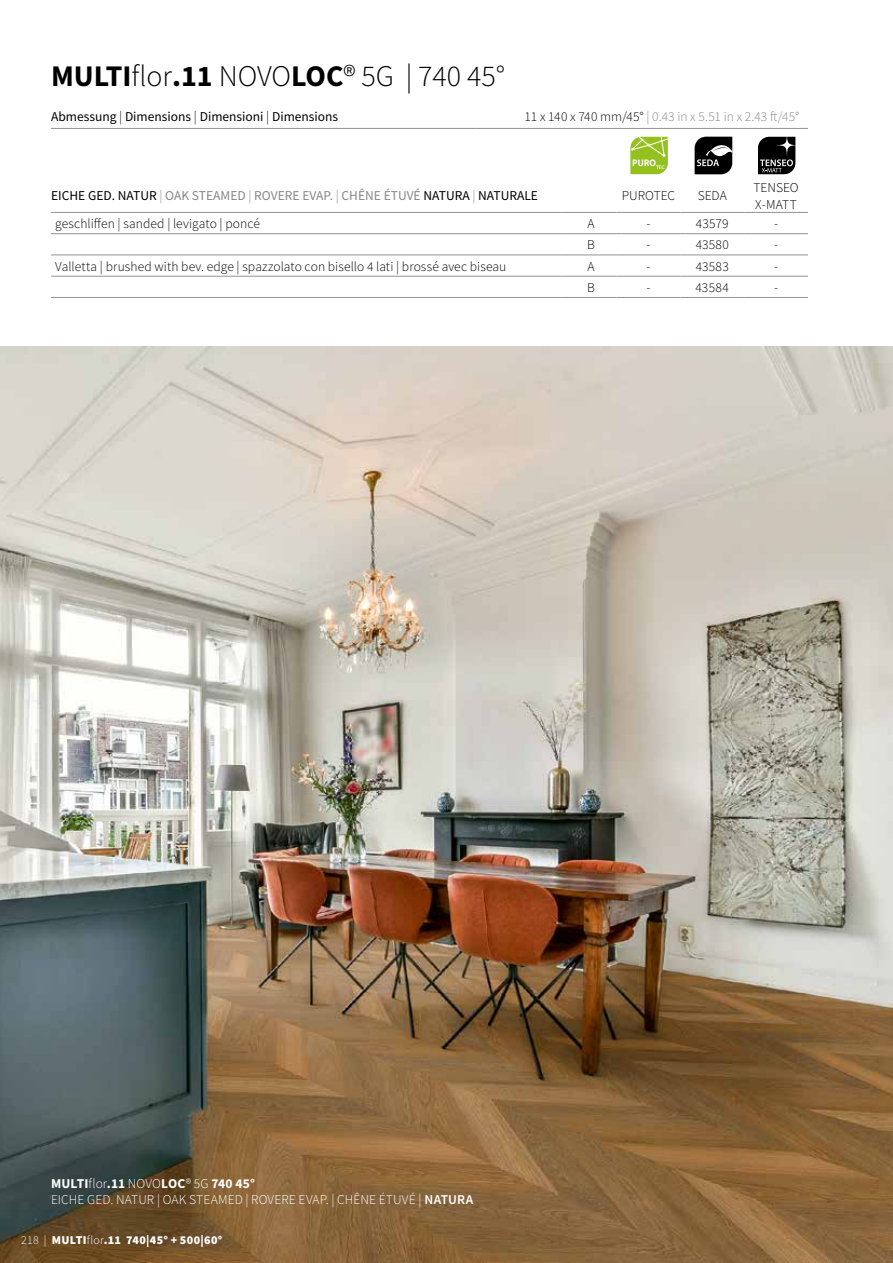
<style>
.page{position:relative;width:893px;height:1263px;background:#fff}
.page>*{position:absolute;margin:0;border:0;box-sizing:border-box;transform-origin:0 0}
.t1{font:300 30px "Source Sans Pro";color:#000}
.t2{font:300 13.5px/16.5px "Source Sans Pro";letter-spacing:.005em;color:#000}
.t3{font:300 13.5px/16.2px "Source Sans Pro";letter-spacing:.005em;color:#fff}
.t4{font:13.5px "Source Sans Pro";color:#878787}
.t5{font:13.5px "Source Sans Pro";color:#000}
.t6{font:300 13.5px "Source Sans Pro";letter-spacing:-.005em;color:#878787}
.t7{font:900 12px "Source Sans Pro";letter-spacing:.03em;color:#fff}
.s1{font-weight:700}
.s2{font-family:"Source Code Pro"}
.s3{font-weight:300}
.s4{color:#000}
.s5{font-weight:600}
</style>
<div class="page">
<img style="left:0;top:346px;width:893px;height:917px">
<hr style="left:51px;top:128px;width:425px;height:1px;background:#929292">
<hr style="left:476px;top:128px;width:332px;height:1px;background:#929292">
<hr style="left:617px;top:212px;width:63px;height:1px;background:#929292">
<hr style="left:680px;top:212px;width:64px;height:1px;background:#929292">
<hr style="left:744px;top:212px;width:64px;height:1px;background:#929292">
<hr style="left:51px;top:212px;width:510px;height:1px;background:#929292">
<hr style="left:561px;top:212px;width:56px;height:1px;background:#929292">
<hr style="left:51px;top:233px;width:510px;height:1px;background:#929292">
<hr style="left:561px;top:233px;width:56px;height:1px;background:#929292">
<hr style="left:617px;top:233px;width:63px;height:1px;background:#929292">
<hr style="left:680px;top:233px;width:64px;height:1px;background:#929292">
<hr style="left:744px;top:233px;width:64px;height:1px;background:#929292">
<hr style="left:51px;top:255px;width:510px;height:1px;background:#929292">
<hr style="left:561px;top:255px;width:56px;height:1px;background:#929292">
<hr style="left:617px;top:255px;width:63px;height:1px;background:#929292">
<hr style="left:680px;top:255px;width:64px;height:1px;background:#929292">
<hr style="left:744px;top:255px;width:64px;height:1px;background:#929292">
<hr style="left:51px;top:276px;width:510px;height:1px;background:#929292">
<hr style="left:561px;top:276px;width:56px;height:1px;background:#929292">
<hr style="left:617px;top:276px;width:63px;height:1px;background:#929292">
<hr style="left:680px;top:276px;width:64px;height:1px;background:#929292">
<hr style="left:744px;top:276px;width:64px;height:1px;background:#929292">
<hr style="left:51px;top:297px;width:510px;height:1px;background:#929292">
<hr style="left:561px;top:297px;width:56px;height:1px;background:#929292">
<hr style="left:617px;top:297px;width:63px;height:1px;background:#929292">
<hr style="left:680px;top:297px;width:64px;height:1px;background:#929292">
<hr style="left:744px;top:297px;width:64px;height:1px;background:#929292">
<svg style="left:758px;top:137px;width:37px;height:37px"></svg>
<svg style="left:695px;top:137px;width:37px;height:37px"></svg>
<svg style="left:630px;top:137px;width:38px;height:37px"></svg>
<h1 class="t1" style="left:51px;top:58px;width:456px"><span class="s1">MULTI</span>flor<span class="s1">.11</span> NOVO<span class="s1">LOC</span>® 5G <span class="s2">|</span>740 45°</h1>
<p class="t5" style="left:51px;top:108px;width:289px">Abmessung <span class="s3">|</span> Dimensions <span class="s3">|</span> Dimensioni <span class="s3">|</span> Dimensions</p>
<p class="t6" style="left:524px;top:108px;width:276px"><span class="s4">11 x 140 x 740 mm/45°</span> | 0.43 in x 5.51 in x 2.43 ft/45°</p>
<p class="t4" style="left:51px;top:187px;width:489px"><span class="s4">EICHE GED. NATUR</span> <span class="s3">|</span> OAK STEAMED <span class="s3">|</span> ROVERE EVAP. <span class="s3">|</span> CHÊNE ÉTUVÉ <span class="s4">NATURA</span> <span class="s3">|</span> <span class="s4">NATURALE</span></p>
<p class="t2" style="left:622px;top:188px;width:55px">PUROTEC</p>
<p class="t2" style="left:698px;top:188px;width:31px">SEDA</p>
<p class="t2" style="left:753px;top:179px;width:47px">TENSEO<br>X-MATT</p>
<p class="t2" style="left:55px;top:215px;width:206px">geschliffen | sanded | levigato | poncé</p>
<p class="t2" style="left:587px;top:215px;width:9px">A</p>
<p class="t2" style="left:646px;top:215px;width:6px">-</p>
<p class="t2" style="left:696px;top:215px;width:34px">43579</p>
<p class="t2" style="left:774px;top:215px;width:6px">-</p>
<p class="t2" style="left:587px;top:237px;width:9px">B</p>
<p class="t2" style="left:646px;top:237px;width:6px">-</p>
<p class="t2" style="left:696px;top:237px;width:35px">43580</p>
<p class="t2" style="left:774px;top:237px;width:6px">-</p>
<p class="t2" style="left:55px;top:258px;width:453px">Valletta | brushed with bev. edge | spazzolato con bisello 4 lati | brossé avec biseau</p>
<p class="t2" style="left:587px;top:258px;width:9px">A</p>
<p class="t2" style="left:646px;top:258px;width:6px">-</p>
<p class="t2" style="left:696px;top:258px;width:35px">43583</p>
<p class="t2" style="left:774px;top:258px;width:6px">-</p>
<p class="t2" style="left:587px;top:279px;width:9px">B</p>
<p class="t2" style="left:646px;top:279px;width:6px">-</p>
<p class="t2" style="left:696px;top:279px;width:35px">43584</p>
<p class="t2" style="left:774px;top:279px;width:6px">-</p>
<p class="t3" style="left:51px;top:1175px;width:424px"><span class="s1">MULTI</span>flor<span class="s1">.11</span> NOVO<span class="s1">LOC</span>® 5G <span class="s1">740 45°<br></span>EICHE GED. NATUR | OAK STEAMED | ROVERE EVAP. | CHÊNE ÉTUVÉ | <span class="s5">NATURA</span></p>
<p class="t7" style="left:21px;top:1231px;width:203px"><span class="s3">218 |</span> MULTI<span class="s3">flor</span>.11 740|45° + 500|60°</p>
</div>
